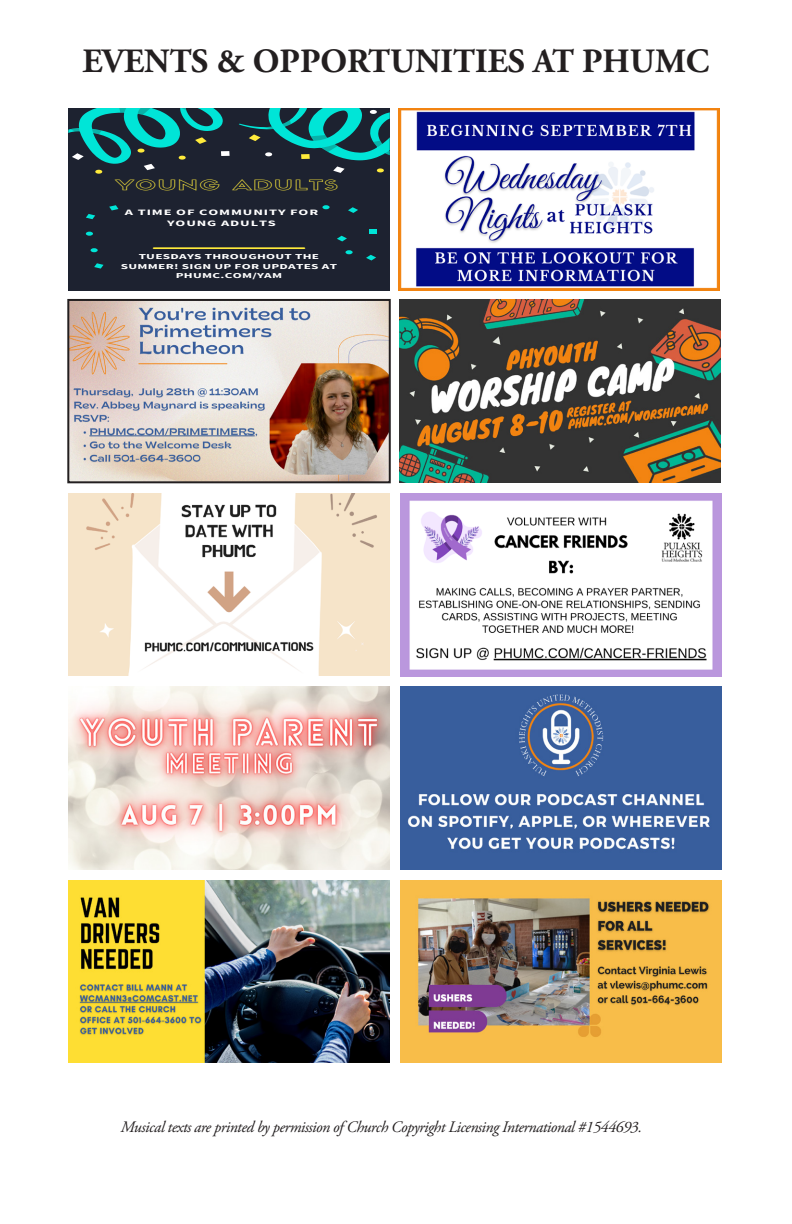
<style>
.page{position:relative;width:792px;height:1224px;background:#fff}
.page>*{position:absolute;margin:0;border:0;box-sizing:border-box;transform-origin:0 0}
.t1{font:700 34px "Adobe Garamond Pro";color:#231f20}
.t2{font:italic 16px "Adobe Garamond Pro";letter-spacing:-.03em;color:#231f20}
.t3{font:13.6px "Sifonn Basic Outline";letter-spacing:.06em;color:#ffeb3b;scale:1.76 1}
.t4{font:700 8.2px/10.6px "Source Sans Pro";letter-spacing:.06em;color:#fff;text-align:center;scale:1.76 1}
.t5{font:700 7.4px/9.2px "Source Sans Pro";letter-spacing:.02em;color:#fff;text-align:center;scale:1.76 1}
</style>
<div class="page">
<div style="left:68px;top:108px;width:322px;height:182px;background:#1d2230"></div>
<div style="left:221px;top:151px;width:9px;height:5px;background:#fff"></div>
<svg style="left:68px;top:108px;width:155px;height:66px"></svg>
<svg style="left:377px;top:168px;width:7px;height:4px"></svg>
<svg style="left:333px;top:166px;width:12px;height:7px"></svg>
<svg style="left:239px;top:108px;width:151px;height:52px"></svg>
<hr style="left:154px;top:247px;width:150px;height:2px;background:#ffeb3b">
<svg style="left:369px;top:230px;width:7px;height:4px"></svg>
<svg style="left:86px;top:214px;width:9px;height:5px"></svg>
<svg style="left:337px;top:236px;width:10px;height:5px"></svg>
<svg style="left:109px;top:205px;width:9px;height:5px"></svg>
<svg style="left:86px;top:232px;width:7px;height:4px"></svg>
<svg style="left:94px;top:263px;width:10px;height:6px"></svg>
<svg style="left:366px;top:255px;width:10px;height:6px"></svg>
<svg style="left:348px;top:207px;width:10px;height:6px"></svg>
<svg style="left:322px;top:205px;width:8px;height:4px"></svg>
<svg style="left:345px;top:250px;width:8px;height:4px"></svg>
<svg style="left:91px;top:248px;width:7px;height:4px"></svg>
<img style="left:398px;top:108px;width:322px;height:182px">
<img style="left:70px;top:302px;width:318px;height:178px">
<div style="left:67px;top:299px;width:324px;height:184px;border:2px solid #231f20"></div>
<img style="left:400px;top:300px;width:321px;height:182px">
<img style="left:68px;top:493px;width:322px;height:183px">
<img style="left:400px;top:687px;width:322px;height:182px">
<img style="left:400px;top:494px;width:322px;height:182px">
<img style="left:68px;top:687px;width:322px;height:182px">
<img style="left:68px;top:880px;width:322px;height:183px">
<img style="left:401px;top:880px;width:321px;height:183px">
<p class="t1" style="left:82px;top:41px;width:628px">EVENTS &amp; OPPORTUNITIES AT PHUMC</p>
<p class="t3" style="left:116px;top:176px;width:128px">YOUNG ADULTS</p>
<p class="t4" style="left:125px;top:207px;width:111px">A TIME OF COMMUNITY FOR<br>YOUNG ADULTS</p>
<p class="t5" style="left:121px;top:252px;width:124px">TUESDAYS THROUGHOUT THE<br>SUMMER! SIGN UP FOR UPDATES AT<br>PHUMC.COM/YAM</p>
<p class="t2" style="left:121px;top:1117px;width:523px">Musical texts are printed by permission of Church Copyright Licensing International #1544693.</p>
</div>
